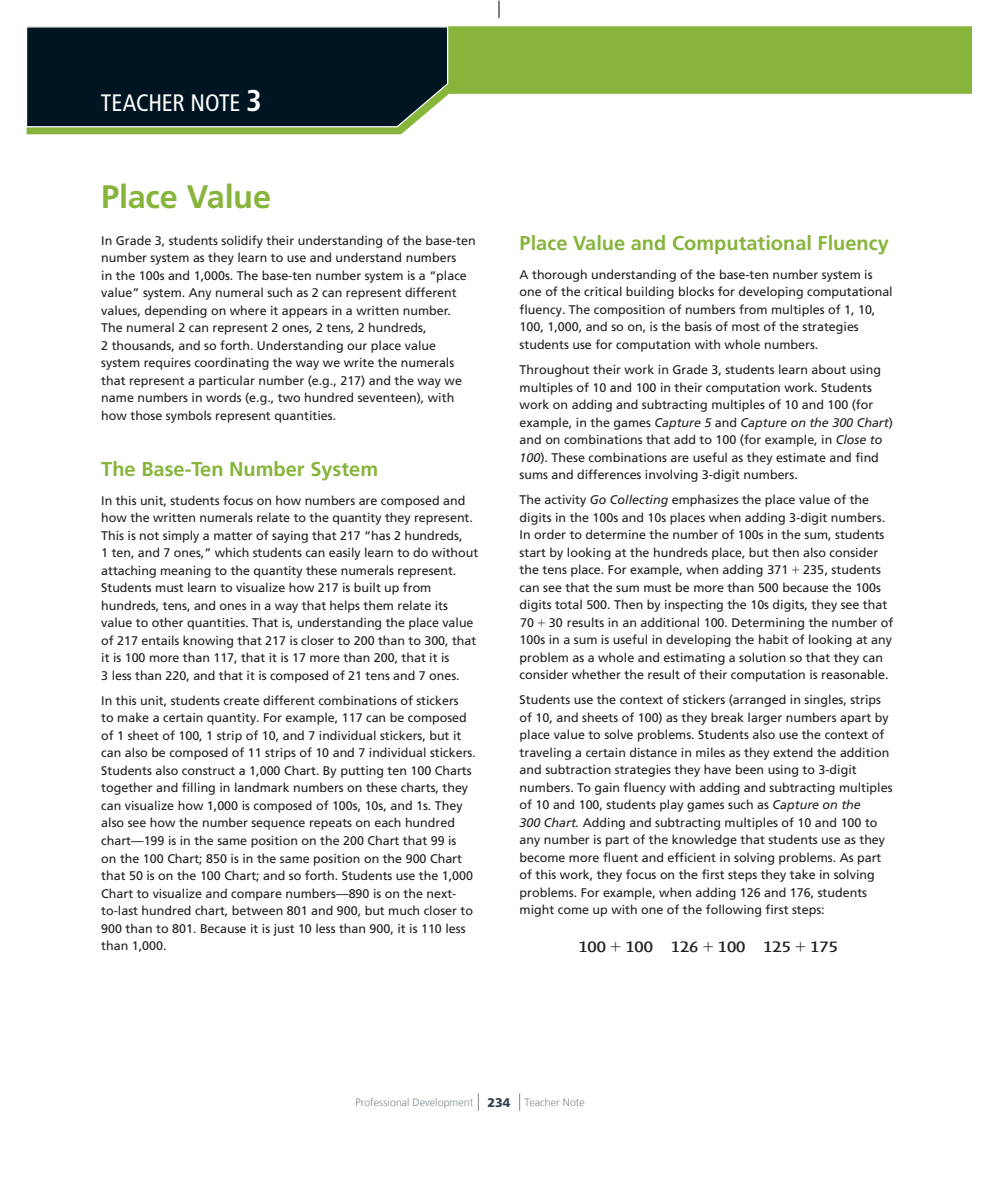
<style>
.page{position:relative;width:998px;height:1184px;background:#fff}
.page>*{position:absolute;margin:0;border:0;box-sizing:border-box;transform-origin:0 0}
.t1{font:700 32.5px "Frutiger LT Com";letter-spacing:-.01em;color:#87b53b}
.t2{font:condensed 23.75px "Frutiger LT Com";letter-spacing:-.005em;color:#fff}
.t3{font:700 20px "Frutiger LT Com";color:#87b53b}
.t4{font:500 16.25px "Humana Sans ITC Pro";color:#231f20}
.t5{font:12.5px/17.5px "Frutiger LT Com";color:#231f20}
.t6{font:300 10.62px "Frutiger LT Com";letter-spacing:.005em;color:#828a8f}
.s1{font-weight:700;font-size:30px}
.s2{font-style:italic}
.s3{font-family:"Pearson MATHPRO02"}
.s4{font-family:"Pearson MATHPRO02";font-weight:400}
.s5{font-weight:900;font-size:12.5px;color:#313f4d}
</style>
<div class="page">
<svg style="left:27px;top:26px;width:944px;height:108px;fill:#87b53b"></svg>
<svg style="left:26px;top:26px;width:423px;height:102px;background:#0e222c"></svg>
<svg style="left:478px;top:1093px;width:1px;height:17px"></svg>
<svg style="left:519px;top:1093px;width:1px;height:17px"></svg>
<svg style="left:498px;top:1px;width:2px;height:17px"></svg>
<h2 class="t2" style="left:101px;top:88px;width:162px">TEACHER NOTE <span class="s1">3</span></h2>
<h1 class="t1" style="left:101px;top:177px;width:171px">Place Value</h1>
<p class="t5" style="left:101px;top:231px;width:376px">In Grade 3, students solidify their understanding of the base-ten number system as they learn to use and understand numbers<br>in the 100s and 1,000s. The base-ten number system is a “place value” system. Any numeral such as 2 can represent different values, depending on where it appears in a written number.<br>The numeral 2 can represent 2 ones, 2 tens, 2 hundreds,<br>2 thousands, and so forth. Understanding our place value system requires coordinating the way we write the numerals that represent a particular number (e.g., 217) and the way we name numbers in words (e.g., two hundred seventeen), with how those symbols represent quantities.</p>
<h3 class="t3" style="left:101px;top:456px;width:278px">The Base-Ten Number System</h3>
<p class="t5" style="left:101px;top:491px;width:378px">In this unit, students focus on how numbers are composed and how the written numerals relate to the quantity they represent.<br>This is not simply a matter of saying that 217 “has 2 hundreds,<br>1 ten, and 7 ones,” which students can easily learn to do without attaching meaning to the quantity these numerals represent.<br>Students must learn to visualize how 217 is built up from hundreds, tens, and ones in a way that helps them relate its value to other quantities. That is, understanding the place value of 217 entails knowing that 217 is closer to 200 than to 300, that it is 100 more than 117, that it is 17 more than 200, that it is<br>3 less than 220, and that it is composed of 21 tens and 7 ones.</p>
<p class="t5" style="left:101px;top:691px;width:376px">In this unit, students create different combinations of stickers<br>to make a certain quantity. For example, 117 can be composed of 1 sheet of 100, 1 strip of 10, and 7 individual stickers, but it can also be composed of 11 strips of 10 and 7 individual stickers.<br>Students also construct a 1,000 Chart. By putting ten 100 Charts together and filling in landmark numbers on these charts, they can visualize how 1,000 is composed of 100s, 10s, and 1s. They also see how the number sequence repeats on each hundred chart—199 is in the same position on the 200 Chart that 99 is<br>on the 100 Chart; 850 is in the same position on the 900 Chart that 50 is on the 100 Chart; and so forth. Students use the 1,000<br>Chart to visualize and compare numbers—890 is on the next&shy;to-last hundred chart, between 801 and 900, but much closer to 900 than to 801. Because it is just 10 less than 900, it is 110 less than 1,000.</p>
<h3 class="t3" style="left:519px;top:231px;width:370px">Place Value and Computational Fluency</h3>
<p class="t5" style="left:519px;top:266px;width:374px">A thorough understanding of the base-ten number system is one of the critical building blocks for developing computational fluency. The composition of numbers from multiples of 1, 10, 100, 1,000, and so on, is the basis of most of the strategies students use for computation with whole numbers.</p>
<p class="t5" style="left:519px;top:361px;width:375px">Throughout their work in Grade 3, students learn about using multiples of 10 and 100 in their computation work. Students work on adding and subtracting multiples of 10 and 100 (for example, in the games <span class="s2">Capture 5</span> and <span class="s2">Capture on the 300 Chart</span>) and on combinations that add to 100 (for example, in <span class="s2">Close to 100</span>). These combinations are useful as they estimate and find sums and differences involving 3-digit numbers.</p>
<p class="t5" style="left:519px;top:491px;width:375px">The activity <span class="s2">Go Collecting</span> emphasizes the place value of the digits in the 100s and 10s places when adding 3-digit numbers.<br>In order to determine the number of 100s in the sum, students start by looking at the hundreds place, but then also consider the tens place. For example, when adding 371 <span class="s3">+</span> 235, students can see that the sum must be more than 500 because the 100s digits total 500. Then by inspecting the 10s digits, they see that 70 <span class="s3">+</span> 30 results in an additional 100. Determining the number of 100s in a sum is useful in developing the habit of looking at any problem as a whole and estimating a solution so that they can consider whether the result of their computation is reasonable.</p>
<p class="t5" style="left:519px;top:691px;width:374px">Students use the context of stickers (arranged in singles, strips of 10, and sheets of 100) as they break larger numbers apart by place value to solve problems. Students also use the context of traveling a certain distance in miles as they extend the addition and subtraction strategies they have been using to 3-digit numbers. To gain fluency with adding and subtracting multiples of 10 and 100, students play games such as <span class="s2">Capture on the<br>300 Chart.</span> Adding and subtracting multiples of 10 and 100 to any number is part of the knowledge that students use as they become more fluent and efficient in solving problems. As part of this work, they focus on the first steps they take in solving problems. For example, when adding 126 and 176, students might come up with one of the following first steps:</p>
<h3 class="t4" style="left:578px;top:936px;width:261px">100 <span class="s4">+</span> 100 126 <span class="s4">+</span> 100 125 <span class="s4">+</span> 175</h3>
<p class="t6" style="left:355px;top:1095px;width:231px">Professional Development <span class="s5">234</span> Teacher Note</p>
</div>
